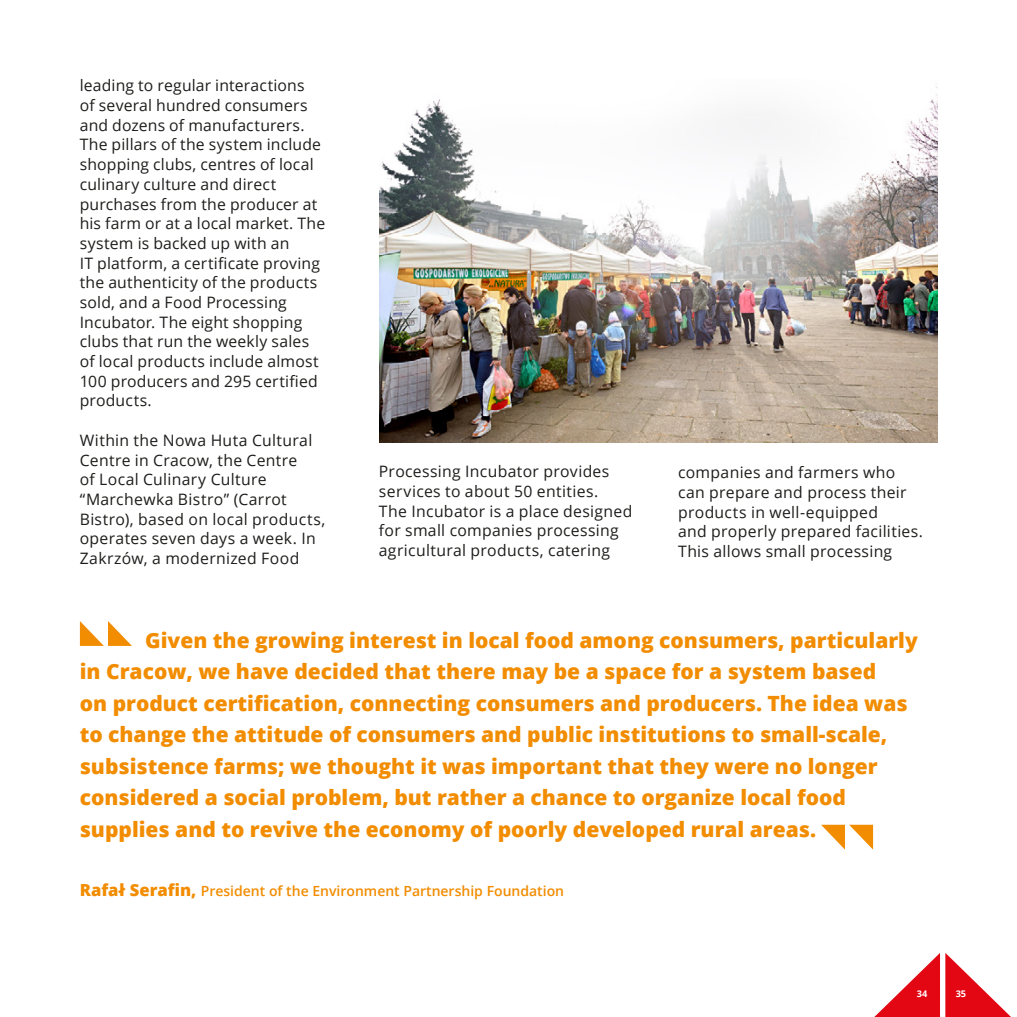
<style>
.page{position:relative;width:1017px;height:1017px;background:#fff}
.page>*{position:absolute;margin:0;border:0;box-sizing:border-box;transform-origin:0 0}
.t1{font:800 21px/31.5px "Open Sans";color:#f28c00}
.t2{font:15.75px/19.8px "Open Sans";letter-spacing:.015em;color:#1d1d1b}
.t3{font:600 14px "Open Sans";color:#f28c00}
.t4{font:700 9.1px "Open Sans";color:#fff}
.s1{font-weight:800;font-size:16.62px}
</style>
<div class="page">
<svg style="left:874px;top:953px;width:137px;height:64px"></svg>
<svg style="left:80px;top:621px;width:52px;height:25px"></svg>
<svg style="left:821px;top:825px;width:52px;height:25px"></svg>
<img style="left:379px;top:87px;width:558px;height:356px">
<p class="t2" style="left:80px;top:75px;width:247px">leading to regular interactions<br>of several hundred consumers and dozens of manufacturers.<br>The pillars of the system include shopping clubs, centres of local culinary culture and direct purchases from the producer at his farm or at a local market. The system is backed up with an<br>IT platform, a certificate proving the authenticity of the products sold, and a Food Processing<br>Incubator. The eight shopping clubs that run the weekly sales of local products include almost<br>100 producers and 295 certified products.</p>
<p class="t2" style="left:80px;top:430px;width:247px">Within the Nowa Huta Cultural<br>Centre in Cracow, the Centre<br>of Local Culinary Culture “Marchewka Bistro” (Carrot<br>Bistro), based on local products, operates seven days a week. In<br>Zakrzów, a modernized Food</p>
<p class="t2" style="left:379px;top:461px;width:255px">Processing Incubator provides services to about 50 entities.<br>The Incubator is a place designed for small companies processing agricultural products, catering</p>
<p class="t2" style="left:678px;top:462px;width:246px">companies and farmers who can prepare and process their products in well-equipped<br>and properly prepared facilities.<br>This allows small processing</p>
<p class="t1" style="left:80px;top:623px;width:840px;text-indent:66px">Given the growing interest in local food among consumers, particularly in Cracow, we have decided that there may be a space for a system based<br>on product certification, connecting consumers and producers. The idea was to change the attitude of consumers and public institutions to small-scale, subsistence farms; we thought it was important that they were no longer considered a social problem, but rather a chance to organize local food supplies and to revive the economy of poorly developed rural areas.</p>
<p class="t3" style="left:80px;top:881px;width:486px"><span class="s1">Rafał Serafin,</span> President of the Environment Partnership Foundation</p>
<p class="t4" style="left:917px;top:987px;width:12px">34</p>
<p class="t4" style="left:956px;top:987px;width:12px">35</p>
</div>
